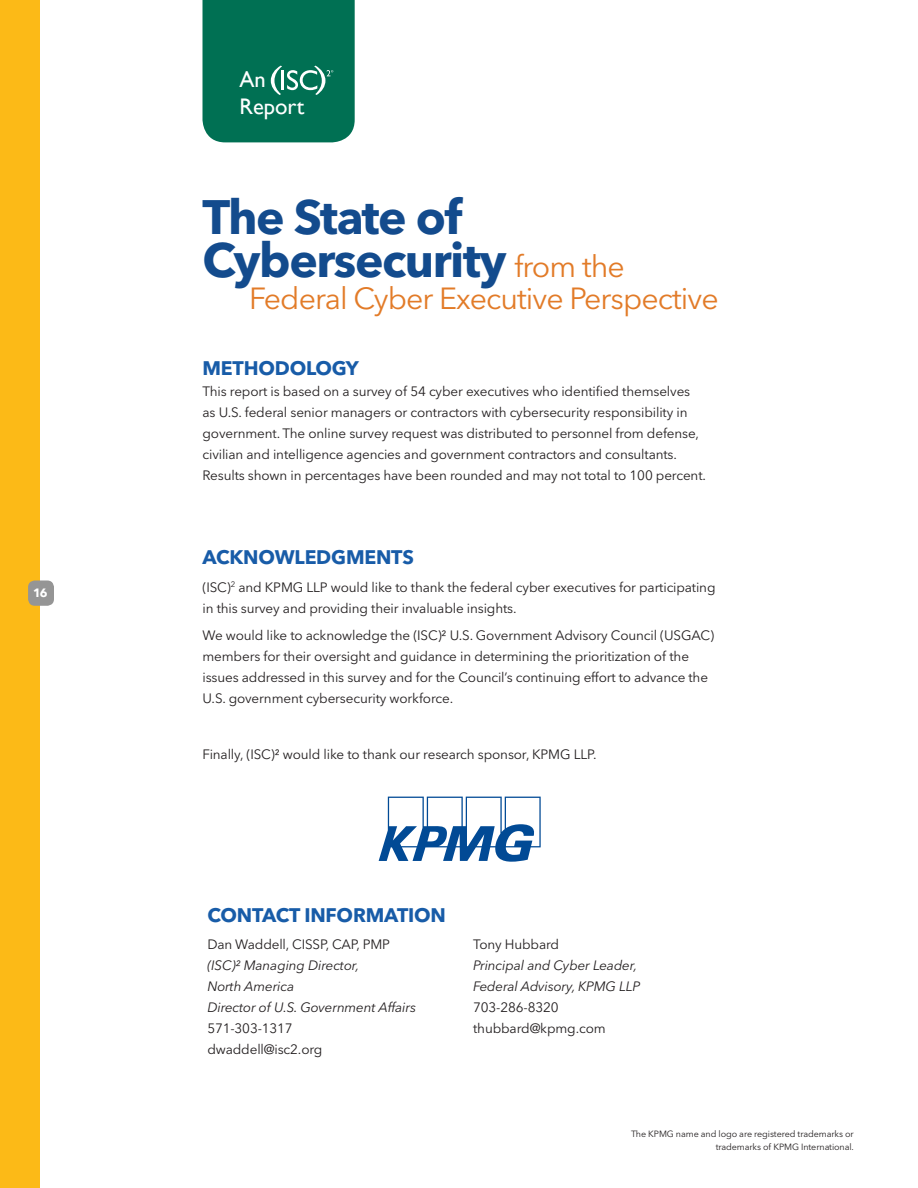
<style>
.page{position:relative;width:918px;height:1188px;background:#fff}
.page>*{position:absolute;margin:0;border:0;box-sizing:border-box;transform-origin:0 0}
.t1{font:700 47.85px "Avenir Next LT Pro";letter-spacing:-.03em;color:#134b8d}
.t2{font:30.3px "Avenir Next LT Pro";letter-spacing:-.03em;color:#e27b28}
.t3{font:22.5px/27px "Gill Sans";color:#fff}
.SUBHEAD_1{font:700 19.5px "Avenir Next LT Pro";letter-spacing:-.01em;color:#185ca8}
.t4{font:13.5px/21px "Avenir Next LT Pro";letter-spacing:-.01em;color:#231f20}
.t5{font:italic 13.5px/21px "Avenir Next LT Pro";letter-spacing:-.01em;color:#231f20}
.t6{font:700 12px "Avenir Next LT Pro";color:#fff}
.t7{font:9px/13.5px "Avenir Next LT Pro";letter-spacing:-.01em;color:#231f20;text-align:right}
.s1{font-weight:400;font-size:30.3px;color:#e27b28}
</style>
<div class="page">
<div style="left:0;top:0;width:40px;height:1188px;background:#fcba17"></div>
<div style="left:28px;top:580px;width:26px;height:26px;background:#959595;border-radius:7px"></div>
<div style="left:203px;top:0;width:152px;height:142px;background:#007053"></div>
<svg style="left:379px;top:797px;width:162px;height:65px"></svg>
<p class="t6" style="left:33px;top:586px;width:16px">16</p>
<p class="t3" style="left:239px;top:66px;width:66px">An<br>Report</p>
<p class="t1" style="left:202px;top:188px;width:261px">The State of</p>
<p class="t1" style="left:202px;top:231px;width:424px">Cybersecurity <span class="s1">from the</span></p>
<p class="t2" style="left:249px;top:280px;width:471px">Federal Cyber Executive Perspective</p>
<p class="SUBHEAD_1" style="left:202px;top:356px;width:158px">METHODOLOGY</p>
<p class="t4" style="left:202px;top:381px;width:505px">This report is based on a survey of 54 cyber executives who identified themselves as U.S. federal senior managers or contractors with cybersecurity responsibility in government. The online survey request was distributed to personnel from defense, civilian and intelligence agencies and government contractors and consultants.<br>Results shown in percentages have been rounded and may not total to 100 percent.</p>
<p class="SUBHEAD_1" style="left:202px;top:545px;width:213px">ACKNOWLEDGMENTS</p>
<p class="t4" style="left:202px;top:577px;width:515px">(ISC)<sup>2</sup> and KPMG LLP would like to thank the federal cyber executives for participating in this survey and providing their invaluable insights.</p>
<p class="t4" style="left:202px;top:625px;width:513px">We would like to acknowledge the (ISC)² U.S. Government Advisory Council (USGAC) members for their oversight and guidance in determining the prioritization of the issues addressed in this survey and for the Council’s continuing effort to advance the U.S. government cybersecurity workforce.</p>
<p class="t4" style="left:202px;top:744px;width:396px">Finally, (ISC)² would like to thank our research sponsor, KPMG LLP.</p>
<p class="SUBHEAD_1" style="left:207px;top:903px;width:240px">CONTACT INFORMATION</p>
<p class="t4" style="left:207px;top:934px;width:184px">Dan Waddell, CISSP, CAP, PMP</p>
<p class="t5" style="left:207px;top:955px;width:154px">(ISC)² Managing Director,<br>North America</p>
<p class="t5" style="left:207px;top:997px;width:210px">Director of U.S. Government Affairs</p>
<p class="t4" style="left:207px;top:1018px;width:87px">571-303-1317</p>
<p class="t4" style="left:207px;top:1039px;width:117px">dwaddell@isc2.org</p>
<p class="t4" style="left:473px;top:934px;width:88px">Tony Hubbard</p>
<p class="t5" style="left:473px;top:955px;width:169px">Principal and Cyber Leader,<br>Federal Advisory, KPMG LLP</p>
<p class="t4" style="left:473px;top:997px;width:87px">703-286-8320</p>
<p class="t4" style="left:473px;top:1018px;width:134px">thubbard@kpmg.com</p>
<p class="t7" style="left:631px;top:1127px;width:224px">The KPMG name and logo are registered trademarks or trademarks of KPMG International.</p>
</div>
